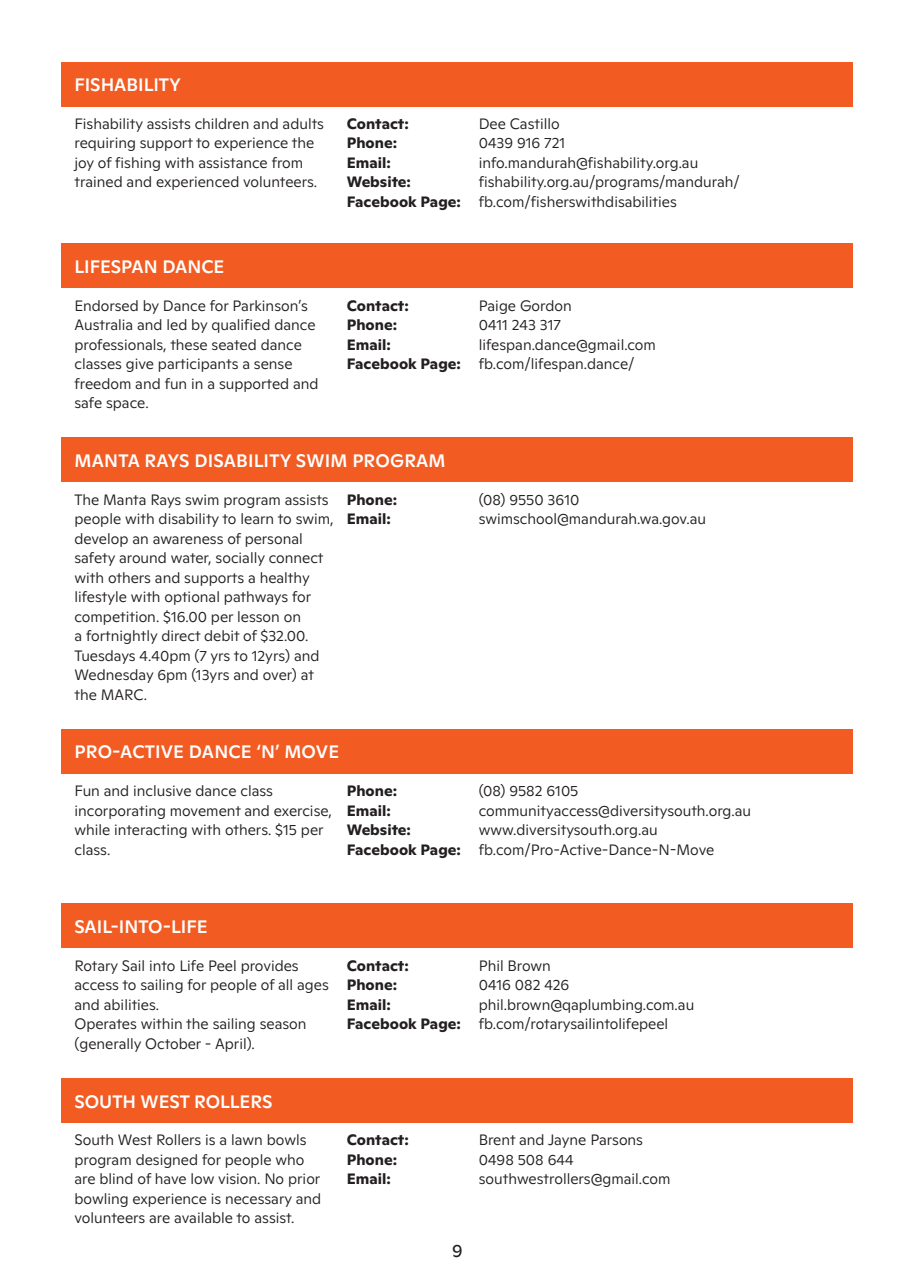
<style>
.page{position:relative;width:915px;height:1285px;background:#fff}
.page>*{position:absolute;margin:0;border:0;box-sizing:border-box;transform-origin:0 0}
.CLUB_names{font:500 18px "Ginto Normal";color:#fff}
.t1{font:18px "Ginto Normal";color:#231f20}
.body{font:300 15px/19.5px "Ginto Normal";color:#231f20}
.t2{font:700 15px/19.5px "Ginto Normal";color:#231f20}
</style>
<div class="page">
<div style="left:62px;top:243px;width:791px;height:45px;background:#f25b21"></div>
<div style="left:62px;top:437px;width:791px;height:45px;background:#f25b21"></div>
<div style="left:62px;top:729px;width:791px;height:44px;background:#f25b21"></div>
<div style="left:62px;top:903px;width:791px;height:45px;background:#f25b21"></div>
<div style="left:62px;top:1077px;width:791px;height:45px;background:#f25b21"></div>
<div style="left:62px;top:62px;width:791px;height:44px;background:#f25b21"></div>
<p class="CLUB_names" style="left:74px;top:71px;width:108px">FISHABILITY</p>
<p class="body" style="left:74px;top:113px;width:251px">Fishability assists children and adults</p>
<p class="body" style="left:74px;top:132px;width:241px">requiring support to experience the</p>
<p class="body" style="left:74px;top:152px;width:230px">joy of fishing with assistance from</p>
<p class="body" style="left:74px;top:171px;width:244px">trained and experienced volunteers.</p>
<p class="CLUB_names" style="left:74px;top:253px;width:151px">LIFESPAN DANCE</p>
<p class="body" style="left:74px;top:294px;width:235px">Endorsed by Dance for Parkinson’s</p>
<p class="body" style="left:74px;top:314px;width:242px">Australia and led by qualified dance</p>
<p class="body" style="left:74px;top:333px;width:245px">professionals, these seated dance classes give participants a sense freedom and fun in a supported and safe space.</p>
<p class="t2" style="left:347px;top:112px;width:116px">Contact:<br>Phone:<br>Email:<br>Website:<br>Facebook Page:</p>
<p class="body" style="left:478px;top:113px;width:262px">Dee Castillo<br>0439 916 721 info.mandurah@fishability.org.au fishability.org.au/programs/mandurah/ fb.com/fisherswithdisabilities</p>
<p class="t2" style="left:347px;top:294px;width:116px">Contact:<br>Phone:<br>Email:<br>Facebook Page:</p>
<p class="body" style="left:478px;top:294px;width:179px">Paige Gordon<br>0411 243 317 lifespan.dance@gmail.com fb.com/lifespan.dance/</p>
<p class="CLUB_names" style="left:74px;top:447px;width:372px">MANTA RAYS DISABILITY SWIM PROGRAM</p>
<p class="body" style="left:74px;top:488px;width:260px">The Manta Rays swim program assists people with disability to learn to swim, develop an awareness of personal safety around water, socially connect with others and supports a healthy lifestyle with optional pathways for competition. $16.00 per lesson on<br>a fortnightly direct debit of $32.00.<br>Tuesdays 4.40pm (7 yrs to 12yrs) and Wednesday 6pm (13yrs and over) at the MARC.</p>
<p class="t2" style="left:347px;top:488px;width:52px">Phone:<br>Email:</p>
<p class="body" style="left:478px;top:488px;width:229px">(08) 9550 3610 swimschool@mandurah.wa.gov.au</p>
<p class="CLUB_names" style="left:74px;top:738px;width:266px">PRO-ACTIVE DANCE ‘N’ MOVE</p>
<p class="body" style="left:74px;top:780px;width:259px">Fun and inclusive dance class incorporating movement and exercise, while interacting with others. $15 per class.</p>
<p class="t2" style="left:347px;top:779px;width:116px">Phone:<br>Email:<br>Website:<br>Facebook Page:</p>
<p class="body" style="left:478px;top:780px;width:274px">(08) 9582 6105 communityaccess@diversitysouth.org.au www.diversitysouth.org.au fb.com/Pro-Active-Dance-N-Move</p>
<p class="CLUB_names" style="left:74px;top:913px;width:134px">SAIL-INTO-LIFE</p>
<p class="body" style="left:74px;top:954px;width:226px">Rotary Sail into Life Peel provides</p>
<p class="body" style="left:74px;top:974px;width:256px">access to sailing for people of all ages</p>
<p class="body" style="left:74px;top:993px;width:86px">and abilities.</p>
<p class="body" style="left:74px;top:1013px;width:233px">Operates within the sailing season (generally October - April).</p>
<p class="CLUB_names" style="left:74px;top:1087px;width:199px">SOUTH WEST ROLLERS</p>
<p class="body" style="left:74px;top:1128px;width:248px">South West Rollers is a lawn bowls program designed for people who are blind of have low vision. No prior bowling experience is necessary and</p>
<p class="body" style="left:74px;top:1206px;width:221px">volunteers are available to assist.</p>
<p class="t2" style="left:347px;top:954px;width:116px">Contact:<br>Phone:<br>Email:<br>Facebook Page:</p>
<p class="body" style="left:478px;top:954px;width:217px">Phil Brown<br>0416 082 426 phil.brown@qaplumbing.com.au fb.com/rotarysailintolifepeel</p>
<p class="t2" style="left:347px;top:1128px;width:63px">Contact:<br>Phone:<br>Email:</p>
<p class="body" style="left:478px;top:1128px;width:193px">Brent and Jayne Parsons<br>0498 508 644 southwestrollers@gmail.com</p>
<p class="t1" style="left:452px;top:1236px;width:12px">9</p>
</div>
